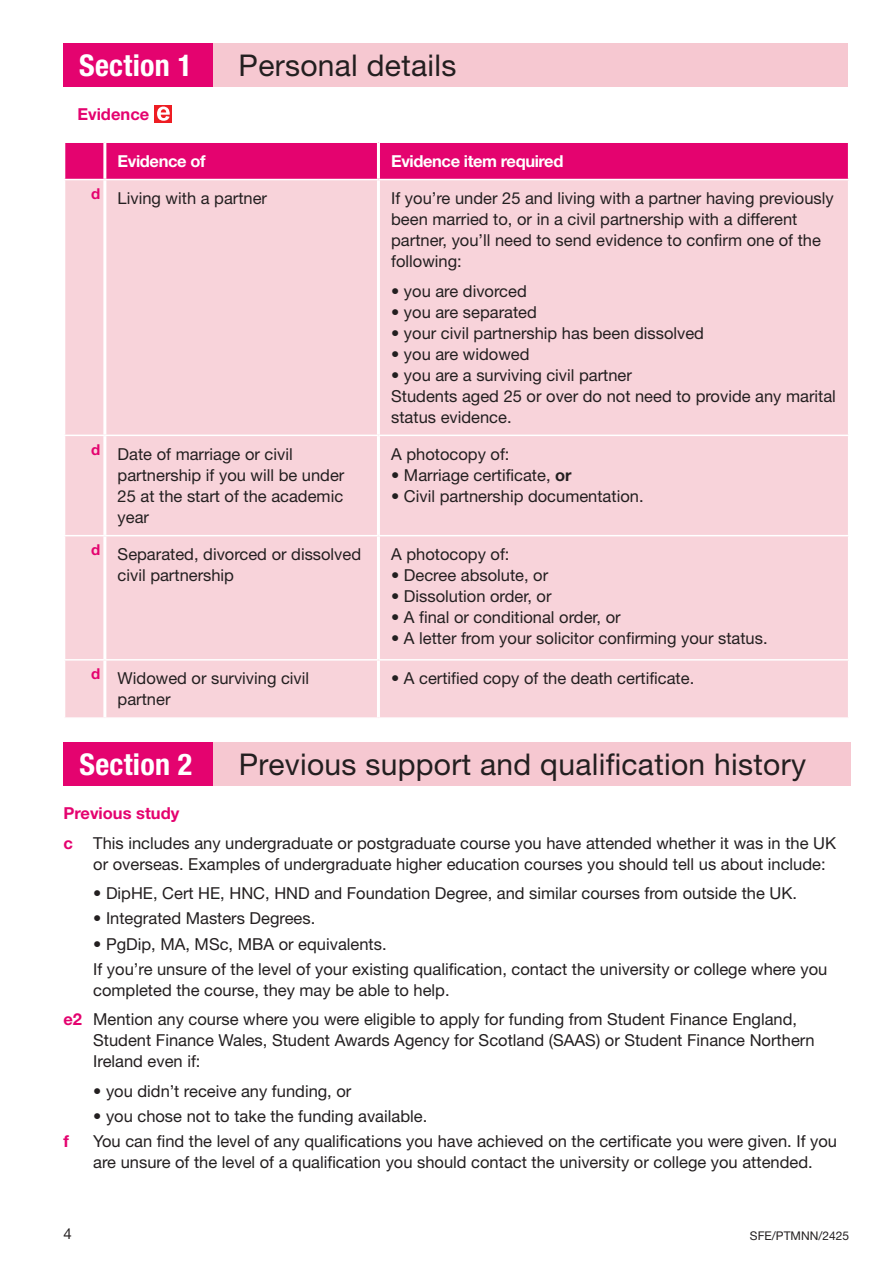
<style>
.page{position:relative;width:893px;height:1263px;background:#fff}
.page>*{position:absolute;margin:0;border:0;box-sizing:border-box;transform-origin:0 0}
.t1{font:30px "Helvetica Neue LT Std";letter-spacing:.01em;color:#231f20}
.t2{font:700 condensed 30px "Helvetica Neue LT Std";letter-spacing:.01em;color:#fff}
.t3{font:16.5px/21px "Helvetica Neue LT Std";color:#231f20}
.t4{font:700 16.5px "Helvetica Neue LT Std";letter-spacing:-.025em;color:#fff}
.t5{font:700 16.5px "Helvetica Neue LT Std";color:#e4036f}
.t6{font:700 15px "Helvetica Neue LT Std";color:#e4036f}
.t7{font:15px "Helvetica Neue LT Std";color:#231f20}
.t8{font:12px "Helvetica Neue LT Std";color:#231f20}
.s1{font-weight:700}
.s2{font-weight:700;color:#e4036f}
</style>
<div class="page">
<div style="left:64px;top:742px;width:153px;height:44px;background:#e4036f"></div>
<div style="left:213px;top:742px;width:637px;height:44px;background:#f6c8d1"></div>
<div style="left:63px;top:43px;width:154px;height:44px;background:#e4036f"></div>
<div style="left:213px;top:43px;width:635px;height:44px;background:#f6c8d1"></div>
<div style="left:155px;top:105px;width:17px;height:17px;background:#ee1d23"></div>
<svg style="left:157px;top:107px;width:13px;height:14px"></svg>
<div style="left:65px;top:143px;width:783px;height:36px;background:#e4036f"></div>
<div style="left:65px;top:180px;width:783px;height:537px;background:#f8d3da"></div>
<hr style="left:103px;top:143px;width:3px;height:36px;background:#fff">
<hr style="left:377px;top:143px;width:3px;height:36px;background:#fff">
<hr style="left:103px;top:180px;width:3px;height:255px;background:#fff">
<hr style="left:377px;top:180px;width:3px;height:255px;background:#fff">
<hr style="left:103px;top:436px;width:3px;height:99px;background:#fff">
<hr style="left:377px;top:436px;width:3px;height:99px;background:#fff">
<hr style="left:103px;top:536px;width:3px;height:123px;background:#fff">
<hr style="left:377px;top:536px;width:3px;height:123px;background:#fff">
<hr style="left:103px;top:660px;width:3px;height:57px;background:#fff">
<hr style="left:377px;top:660px;width:3px;height:57px;background:#fff">
<hr style="left:64px;top:435px;width:41px;height:1px;background:#fff">
<hr style="left:105px;top:435px;width:273px;height:1px;background:#fff">
<hr style="left:378px;top:435px;width:471px;height:1px;background:#fff">
<hr style="left:64px;top:535px;width:41px;height:1px;background:#fff">
<hr style="left:105px;top:535px;width:273px;height:1px;background:#fff">
<hr style="left:378px;top:535px;width:471px;height:1px;background:#fff">
<hr style="left:64px;top:659px;width:41px;height:1px;background:#fff">
<hr style="left:105px;top:659px;width:273px;height:1px;background:#fff">
<hr style="left:378px;top:659px;width:471px;height:1px;background:#fff">
<h1 class="t2" style="left:79px;top:47px;width:114px">Section 1</h1>
<h1 class="t1" style="left:239px;top:47px;width:219px">Personal details</h1>
<h3 class="t5" style="left:77px;top:104px;width:73px">Evidence</h3>
<p class="t4" style="left:118px;top:151px;width:89px">Evidence of</p>
<p class="t4" style="left:391px;top:151px;width:174px">Evidence item required</p>
<p class="t6" style="left:91px;top:184px;width:11px">d</p>
<p class="t3" style="left:118px;top:187px;width:151px">Living with a partner</p>
<p class="t3" style="left:391px;top:187px;width:444px">If you’re under 25 and living with a partner having previously been married to, or in a civil partnership with a different partner, you’ll need to send evidence to confirm one of the following:</p>
<p class="t3" style="left:391px;top:280px;width:137px">• you are divorced</p>
<p class="t3" style="left:391px;top:301px;width:147px">• you are separated</p>
<p class="t3" style="left:391px;top:322px;width:314px">• your civil partnership has been dissolved</p>
<p class="t3" style="left:391px;top:343px;width:140px">• you are widowed</p>
<p class="t3" style="left:391px;top:364px;width:242px">• you are a surviving civil partner</p>
<p class="t3" style="left:391px;top:385px;width:446px">Students aged 25 or over do not need to provide any marital status evidence.</p>
<p class="t6" style="left:91px;top:440px;width:11px">d</p>
<p class="t3" style="left:118px;top:443px;width:228px">Date of marriage or civil partnership if you will be under<br>25 at the start of the academic year</p>
<p class="t3" style="left:391px;top:443px;width:120px">A photocopy of:</p>
<p class="t3" style="left:391px;top:464px;width:182px">• Marriage certificate, <span class="s1">or</span></p>
<p class="t3" style="left:391px;top:485px;width:254px">• Civil partnership documentation.</p>
<p class="t6" style="left:91px;top:540px;width:11px">d</p>
<p class="t3" style="left:118px;top:544px;width:245px">Separated, divorced or dissolved civil partnership</p>
<p class="t3" style="left:391px;top:544px;width:120px">A photocopy of:</p>
<p class="t3" style="left:391px;top:565px;width:158px">• Decree absolute, or</p>
<p class="t3" style="left:391px;top:586px;width:162px">• Dissolution order, or</p>
<p class="t3" style="left:391px;top:607px;width:231px">• A final or conditional order, or</p>
<p class="t3" style="left:391px;top:628px;width:378px">• A letter from your solicitor confirming your status.</p>
<p class="t6" style="left:91px;top:664px;width:11px">d</p>
<p class="t3" style="left:118px;top:668px;width:193px">Widowed or surviving civil partner</p>
<p class="t3" style="left:391px;top:668px;width:305px">• A certified copy of the death certificate.</p>
<h2 class="t2" style="left:80px;top:746px;width:114px">Section 2</h2>
<h2 class="t1" style="left:239px;top:746px;width:569px">Previous support and qualification history</h2>
<h3 class="t5" style="left:63px;top:803px;width:117px">Previous study</h3>
<p class="t3" style="left:93px;top:832px;width:744px;text-indent:-30px"><span class="s2">c</span> This includes any undergraduate or postgraduate course you have attended whether it was in the UK or overseas. Examples of undergraduate higher education courses you should tell us about include:</p>
<p class="t3" style="left:93px;top:882px;width:705px">• DipHE, Cert HE, HNC, HND and Foundation Degree, and similar courses from outside the UK.</p>
<p class="t3" style="left:93px;top:908px;width:224px">• Integrated Masters Degrees.</p>
<p class="t3" style="left:93px;top:933px;width:295px">• PgDip, MA, MSc, MBA or equivalents.</p>
<p class="t3" style="left:93px;top:958px;width:736px">If you’re unsure of the level of your existing qualification, contact the university or college where you completed the course, they may be able to help.</p>
<p class="t3" style="left:93px;top:1009px;width:723px;text-indent:-30px"><span class="s2">e2</span> Mention any course where you were eligible to apply for funding from Student Finance England,<br>Student Finance Wales, Student Awards Agency for Scotland (SAAS) or Student Finance Northern<br>Ireland even if:</p>
<p class="t3" style="left:93px;top:1080px;width:260px">• you didn’t receive any funding, or</p>
<p class="t3" style="left:93px;top:1105px;width:335px">• you chose not to take the funding available.</p>
<p class="t5" style="left:63px;top:1131px;width:7px">f</p>
<p class="t3" style="left:93px;top:1131px;width:745px">You can find the level of any qualifications you have achieved on the certificate you were given. If you are unsure of the level of a qualification you should contact the university or college you attended.</p>
<p class="t7" style="left:63px;top:1225px;width:10px">4</p>
<p class="t8" style="left:750px;top:1229px;width:101px">SFE/PTMNN/2425</p>
</div>
